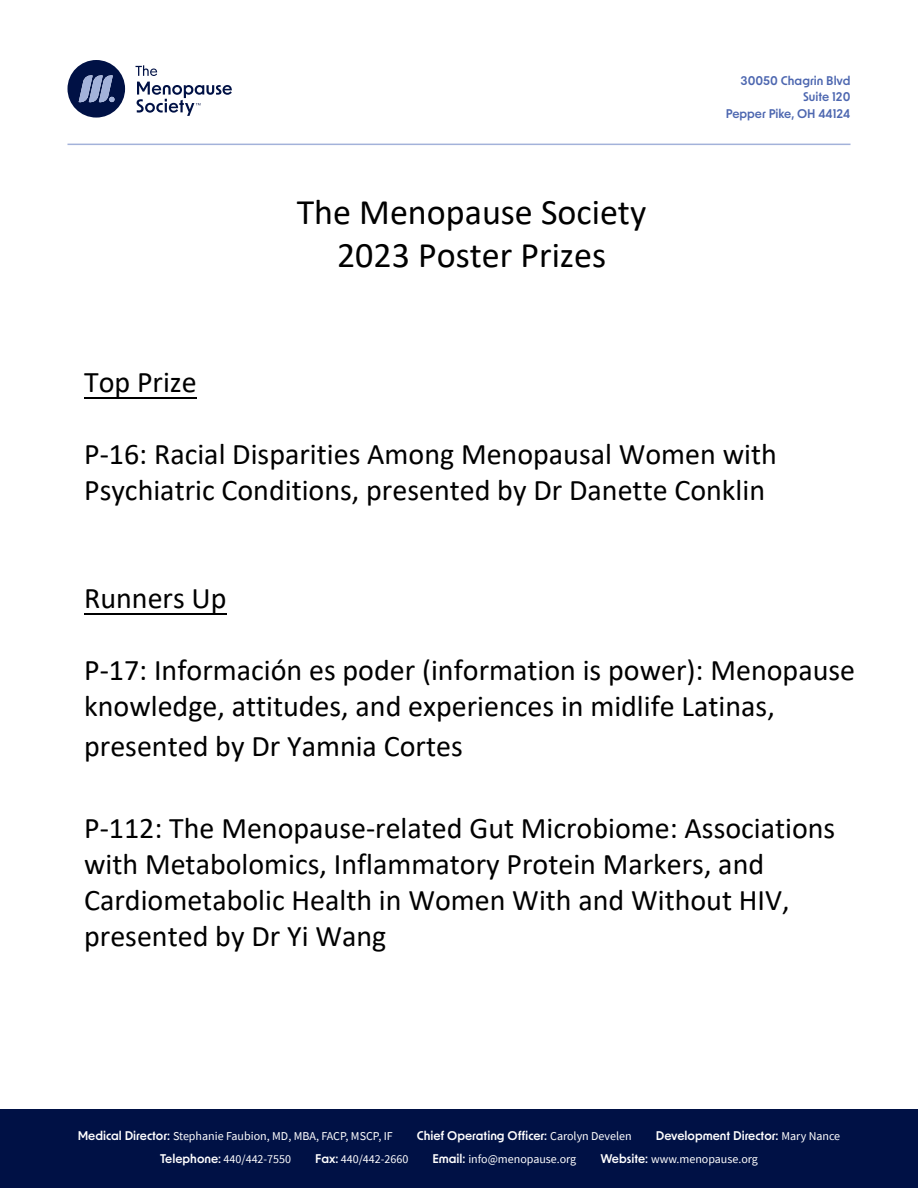
<style>
.page{position:relative;width:918px;height:1188px;background:#fff}
.page>*{position:absolute;margin:0;border:0;box-sizing:border-box;transform-origin:0 0}
.t1{font:36px/43.2px "Calibri";color:#000;text-align:center}
.t2{font:30px/36px "Calibri";color:#000}
.t3{font:12px "Source Sans Pro";color:#fff}
.t4{font:600 12px "New Order";color:#fff}
.t5{font:600 12px/16.5px "New Order";color:#4d67b0;text-align:right}
.s1{font-family:"New Order";font-weight:600}
.s2{font-family:"Source Sans Pro";font-weight:400}
</style>
<div class="page">
<div style="left:0;top:1109px;width:918px;height:79px;background:#001145"></div>
<svg style="left:136px;top:65px;width:21px;height:11px"></svg>
<svg style="left:137px;top:82px;width:95px;height:34px"></svg>
<svg style="left:68px;top:60px;width:57px;height:58px"></svg>
<hr style="left:68px;top:144px;width:782px;height:1px;background:#a3b2da">
<hr style="left:84px;top:613px;width:143px;height:2px;background:#000">
<hr style="left:84px;top:397px;width:113px;height:2px;background:#000">
<p class="t2" style="left:84px;top:363px;width:114px">Top Prize</p>
<p class="t1" style="left:297px;top:189px;width:351px">The Menopause Society<br>2023 Poster Prizes</p>
<p class="t5" style="left:726px;top:71px;width:126px">30050 Chagrin Blvd<br>Suite 120<br>Pepper Pike, OH 44124</p>
<p class="t2" style="left:84px;top:435px;width:694px">P-16: Racial Disparities Among Menopausal Women with<br>Psychiatric Conditions, presented by Dr Danette Conklin</p>
<p class="t2" style="left:84px;top:579px;width:144px">Runners Up</p>
<p class="t2" style="left:84px;top:651px;width:772px">P-17: Información es poder (information is power): Menopause knowledge, attitudes, and experiences in midlife Latinas,</p>
<p class="t2" style="left:84px;top:728px;width:380px">presented by Dr Yamnia Cortes</p>
<p class="t2" style="left:84px;top:810px;width:753px">P-112: The Menopause-related Gut Microbiome: Associations with Metabolomics, Inflammatory Protein Markers, and Cardiometabolic Health in Women With and Without HIV, presented by Dr Yi Wang</p>
<p class="t3" style="left:78px;top:1128px;width:317px"><span class="s1">Medical Director:</span> Stephanie Faubion, MD, MBA, FACP, MSCP, IF</p>
<p class="t4" style="left:417px;top:1128px;width:216px">Chief Operating Officer: <span class="s2">Carolyn Develen</span></p>
<p class="t4" style="left:656px;top:1128px;width:186px">Development Director: <span class="s2">Mary Nance</span></p>
<p class="t3" style="left:160px;top:1152px;width:133px"><span class="s1">Telephone:</span> 440/442-7550</p>
<p class="t3" style="left:315px;top:1152px;width:95px"><span class="s1">Fax:</span> 440/442-2660</p>
<p class="t3" style="left:432px;top:1152px;width:146px"><span class="s1">Email:</span> info@menopause.org</p>
<p class="t3" style="left:600px;top:1152px;width:159px"><span class="s1">Website:</span> www.menopause.org</p>
</div>
